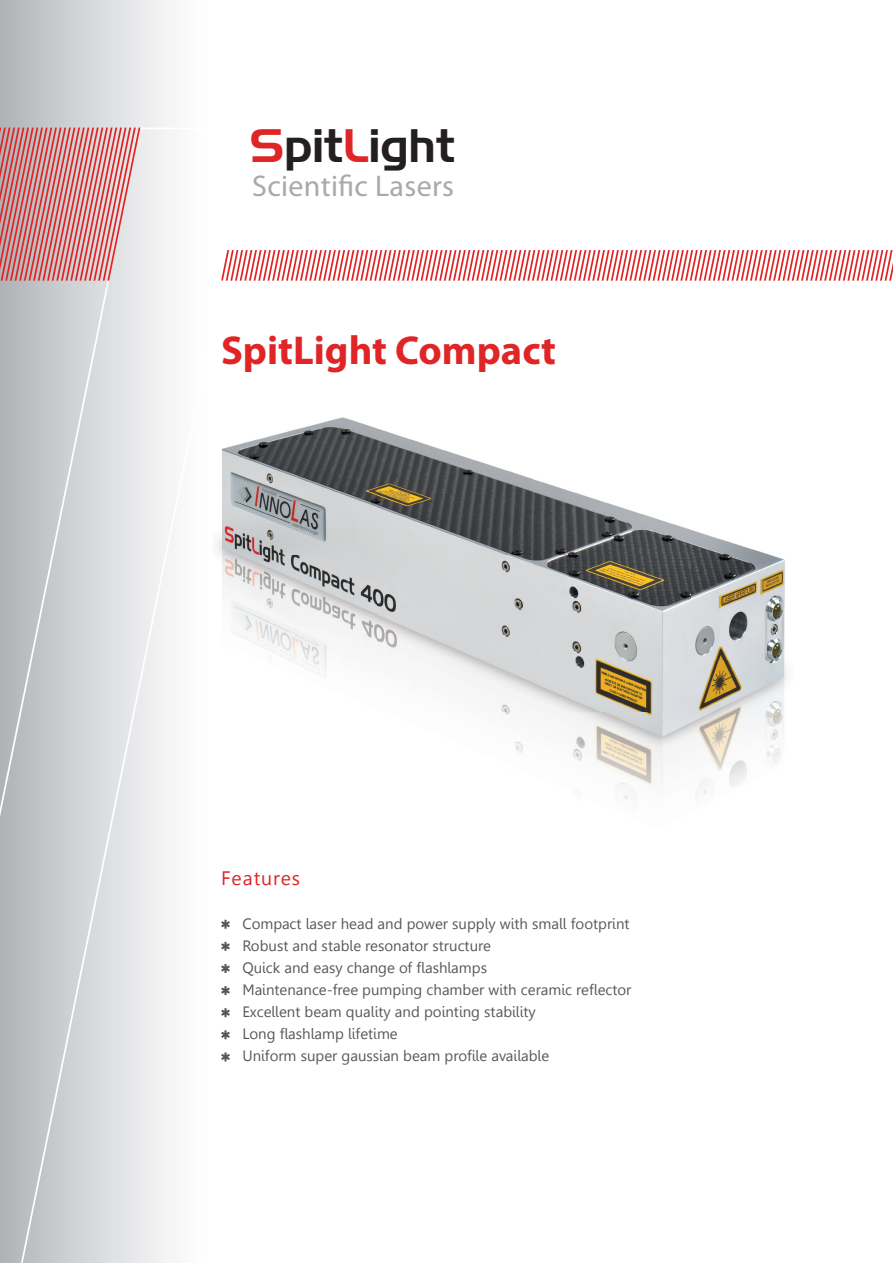
<style>
.page{position:relative;width:893px;height:1263px;background:#fff}
.page>*{position:absolute;margin:0;border:0;box-sizing:border-box;transform-origin:0 0}
.t1{font:45.6px "Handel Gothic BT";color:#231f20}
.t2{font:700 40.5px "Myriad Pro";color:#e02527}
.t3{font:30px "Myriad Pro";letter-spacing:.01em;color:#a8a9ad}
.t4{font:19.5px "Gisha";letter-spacing:.05em;color:#e02527}
.t5{font:15px/22px "Gisha";color:#57585a}
.s1{color:#e02527}
</style>
<div class="page">
<svg style="left:0;top:0;width:172px;height:127px;background:#d4d5d7"></svg>
<svg style="left:0;top:127px;width:227px;height:1136px"></svg>
<svg style="left:0;top:128px;width:140px;height:153px;background:#d49395"></svg>
<svg style="left:222px;top:250px;width:671px;height:31px"></svg>
<svg style="left:221px;top:920px;width:9px;height:9px"></svg>
<svg style="left:221px;top:942px;width:9px;height:9px"></svg>
<svg style="left:221px;top:964px;width:9px;height:9px"></svg>
<svg style="left:221px;top:986px;width:9px;height:9px"></svg>
<svg style="left:221px;top:1008px;width:9px;height:9px"></svg>
<svg style="left:221px;top:1030px;width:9px;height:9px"></svg>
<svg style="left:221px;top:1052px;width:9px;height:9px"></svg>
<img style="left:213px;top:398px;width:574px;height:473px">
<h1 class="t1" style="left:250px;top:118px;width:207px"><span class="s1">S</span>pit<span class="s1">L</span>ight</h1>
<h3 class="t3" style="left:252px;top:169px;width:204px">Scientific Lasers</h3>
<h2 class="t2" style="left:221px;top:328px;width:336px">SpitLight Compact</h2>
<h3 class="t4" style="left:221px;top:866px;width:81px">Features</h3>
<p class="t5" style="left:242px;top:912px;width:391px">Compact laser head and power supply with small footprint Robust and stable resonator structure<br>Quick and easy change of flashlamps<br>Maintenance-free pumping chamber with ceramic reflector Excellent beam quality and pointing stability<br>Long flashlamp lifetime<br>Uniform super gaussian beam profile available</p>
</div>
